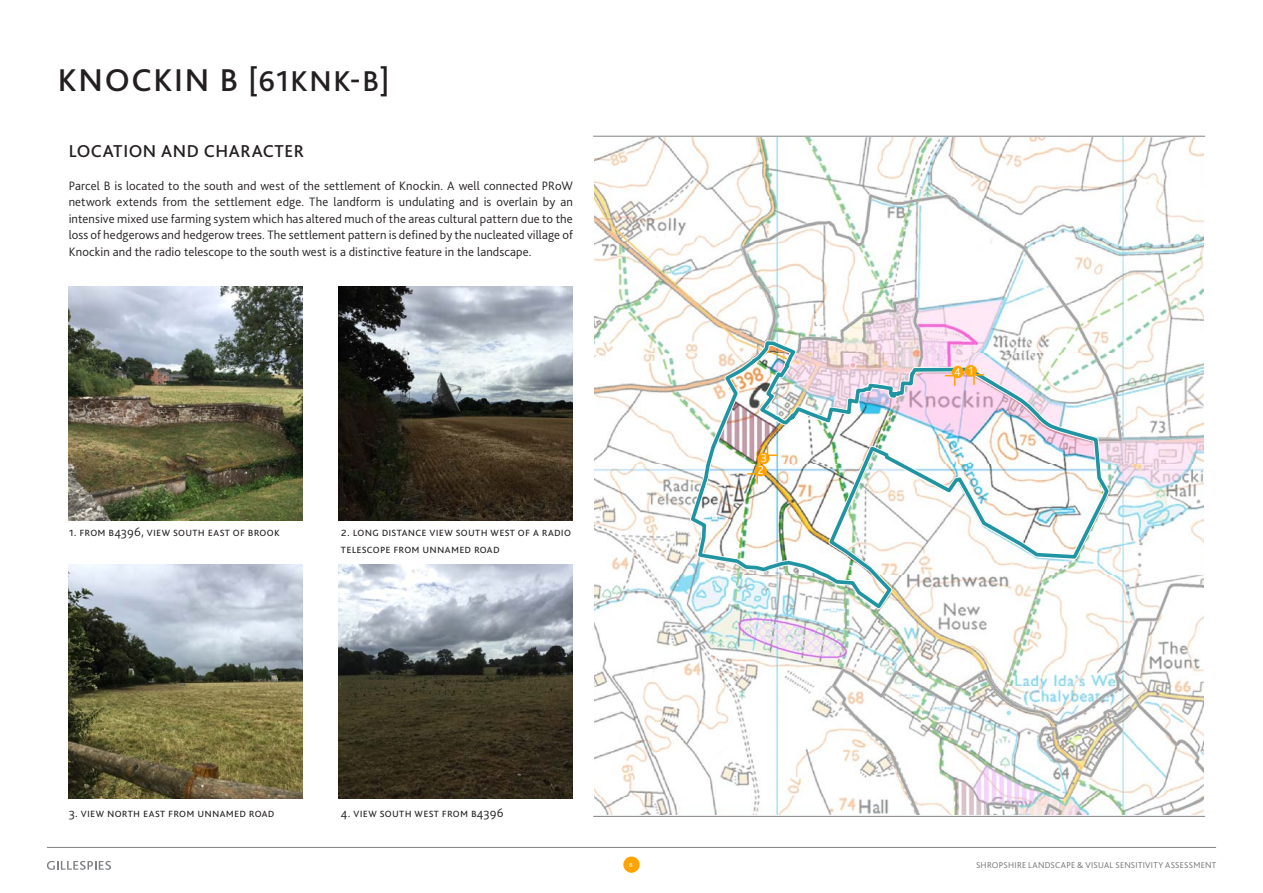
<style>
.page{position:relative;width:1263px;height:893px;background:#fff}
.page>*{position:absolute;margin:0;border:0;box-sizing:border-box;transform-origin:0 0}
.t1{font:500 30px "Bliss 2";letter-spacing:.045em;color:#231f20}
.t2{font:500 18px "Bliss 2";letter-spacing:.03em;color:#231f20}
.Body_Copy{font:300 12.75px/16.5px "Bliss 2";letter-spacing:.02em;color:#231f20}
.t3{font:300 12px "Bliss 2";color:#fff}
.t4{font:300 8.85px "Bliss 2";letter-spacing:.025em;color:#6c6d70}
.t5{font:500 6.3px "Bliss 2";color:#fff}
.s1{font-size:33px}
</style>
<div class="page">
<div style="left:623px;top:856px;width:17px;height:17px;background:#ffa300;border-radius:50%"></div>
<hr style="left:47px;top:847px;width:1169px;height:1px;background:#808285">
<svg style="left:47px;top:861px;width:64px;height:9px"></svg>
<hr style="left:593px;top:816px;width:612px;height:1px;background:#808285">
<hr style="left:593px;top:136px;width:612px;height:1px;background:#808285">
<img style="left:595px;top:138px;width:608px;height:677px">
<img style="left:339px;top:565px;width:234px;height:233px">
<img style="left:68px;top:565px;width:234px;height:233px">
<img style="left:339px;top:287px;width:234px;height:233px">
<img style="left:68px;top:287px;width:234px;height:233px">
<svg style="left:757px;top:444px;width:22px;height:21px"></svg>
<svg style="left:943px;top:365px;width:21px;height:22px"></svg>
<div style="left:964px;top:365px;width:13px;height:12px;background:#ffa300;border-radius:50%"></div>
<svg style="left:972px;top:373px;width:13px;height:13px"></svg>
<div style="left:754px;top:465px;width:13px;height:11px;background:#ffa300;border-radius:50%"></div>
<svg style="left:746px;top:472px;width:13px;height:13px"></svg>
<p class="t1" style="left:58px;top:62px;width:333px"><span class="s1">KNOCKIN B</span> [61KNK-B]</p>
<p class="t2" style="left:69px;top:140px;width:237px">LOCATION AND CHARACTER</p>
<p class="Body_Copy" style="left:69px;top:177px;width:506px;text-align:justify">Parcel B is located to the south and west of the settlement of Knockin. A well connected PRoW network extends from the settlement edge. The landform is undulating and is overlain by an intensive mixed use farming system which has altered much of the areas cultural pattern due to the loss of hedgerows and hedgerow trees. The settlement pattern is defined by the nucleated village of Knockin and the radio telescope to the south west is a distinctive feature in the landscape.</p>
<p class="Body_Copy" style="left:69px;top:524px;width:212px">1. From B4396, view south east of brook</p>
<p class="Body_Copy" style="left:341px;top:524px;width:232px">2. Long distance view south west of a radio telescope from Unnamed Road</p>
<p class="t3" style="left:761px;top:451px;width:8px">3</p>
<p class="t3" style="left:758px;top:463px;width:8px">2</p>
<p class="t3" style="left:954px;top:364px;width:8px">4</p>
<p class="t3" style="left:968px;top:363px;width:6px">1</p>
<p class="Body_Copy" style="left:69px;top:804px;width:207px">3. View north east from Unnamed Road</p>
<p class="Body_Copy" style="left:341px;top:804px;width:164px">4. View south west from B4396</p>
<p class="t5" style="left:629px;top:861px;width:5px">6</p>
<p class="t4" style="left:976px;top:859px;width:242px">SHROPSHIRE LANDSCAPE &amp; VISUAL SENSITIVITY ASSESSMENT</p>
</div>
